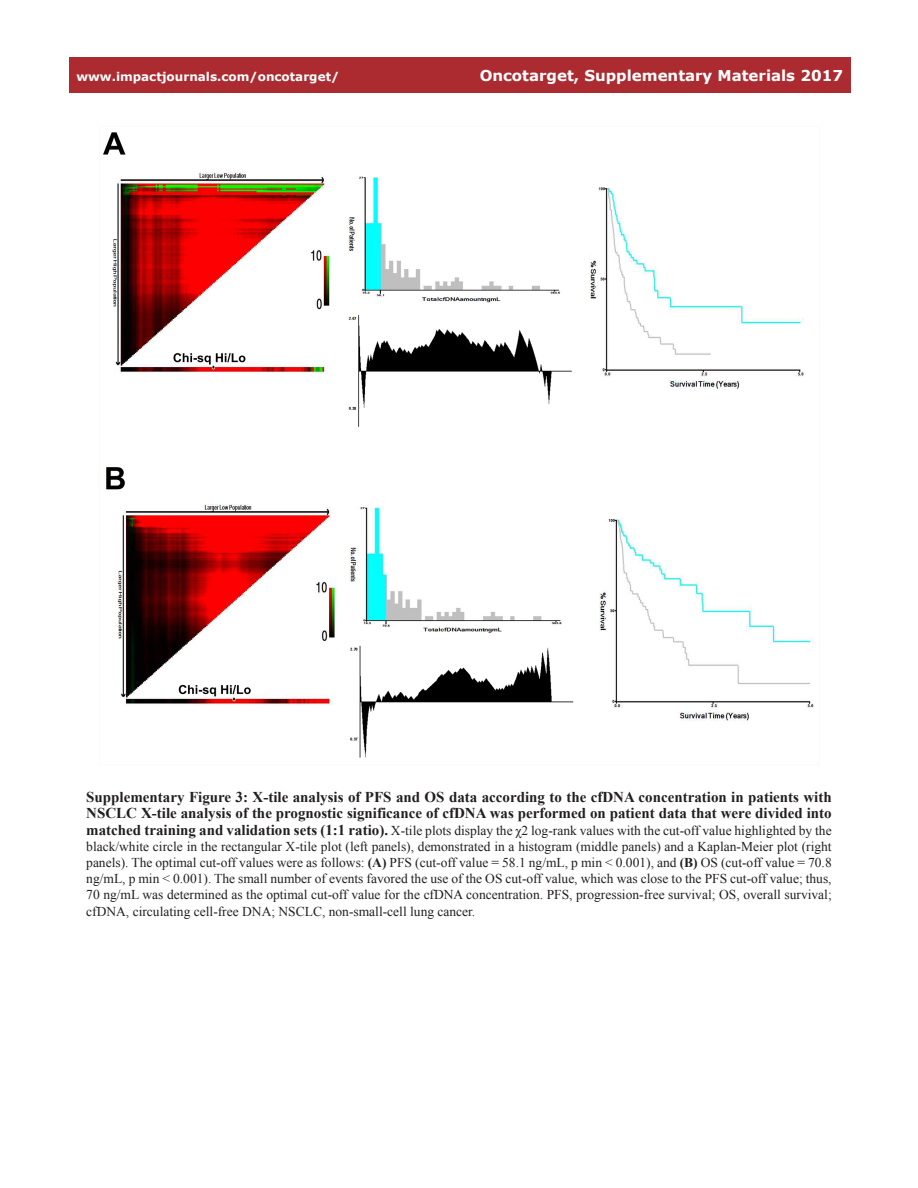
<style>
.page{position:relative;width:918px;height:1188px;background:#fff}
.page>*{position:absolute;margin:0;border:0;box-sizing:border-box;transform-origin:0 0}
.figuretext{font:700 15px/16.2px "Times New Roman";color:#231f20}
.t1{font:700 15px "Verdana";color:#fff}
.figuretext-2{font:13.5px/16.2px "Times New Roman";color:#231f20;text-align:justify}
.t2{font:700 12px "Verdana";color:#fff}
.s1{font-weight:700;font-size:15px}
.s2{font-weight:700}
</style>
<div class="page">
<div style="left:69px;top:57px;width:781px;height:36px;background:#ac2b31"></div>
<img style="left:103px;top:132px;width:711px;height:626px">
<p class="t2" style="left:76px;top:68px;width:264px">www.impactjournals.com/oncotarget/</p>
<p class="t1" style="left:480px;top:65px;width:365px">Oncotarget, Supplementary Materials 2017</p>
<p class="figuretext" style="left:86px;top:789px;width:747px">Supplementary Figure 3: X-tile analysis of PFS and OS data according to the cfDNA concentration in patients with<br>NSCLC X-tile analysis of the prognostic significance of cfDNA was performed on patient data that were divided into</p>
<p class="figuretext-2" style="left:86px;top:822px;width:747px"><span class="s1">matched training and validation sets (1:1 ratio).</span> X-tile plots display the χ2 log-rank values with the cut-off value highlighted by the black/white circle in the rectangular X-tile plot (left panels), demonstrated in a histogram (middle panels) and a Kaplan-Meier plot (right panels). The optimal cut-off values were as follows: <span class="s2">(A)</span> PFS (cut-off value = 58.1 ng/mL, p min &lt; 0.001), and <span class="s2">(B)</span> OS (cut-off value = 70.8 ng/mL, p min &lt; 0.001). The small number of events favored the use of the OS cut-off value, which was close to the PFS cut-off value; thus, 70 ng/mL was determined as the optimal cut-off value for the cfDNA concentration. PFS, progression-free survival; OS, overall survival; cfDNA, circulating cell-free DNA; NSCLC, non-small-cell lung cancer.</p>
</div>
